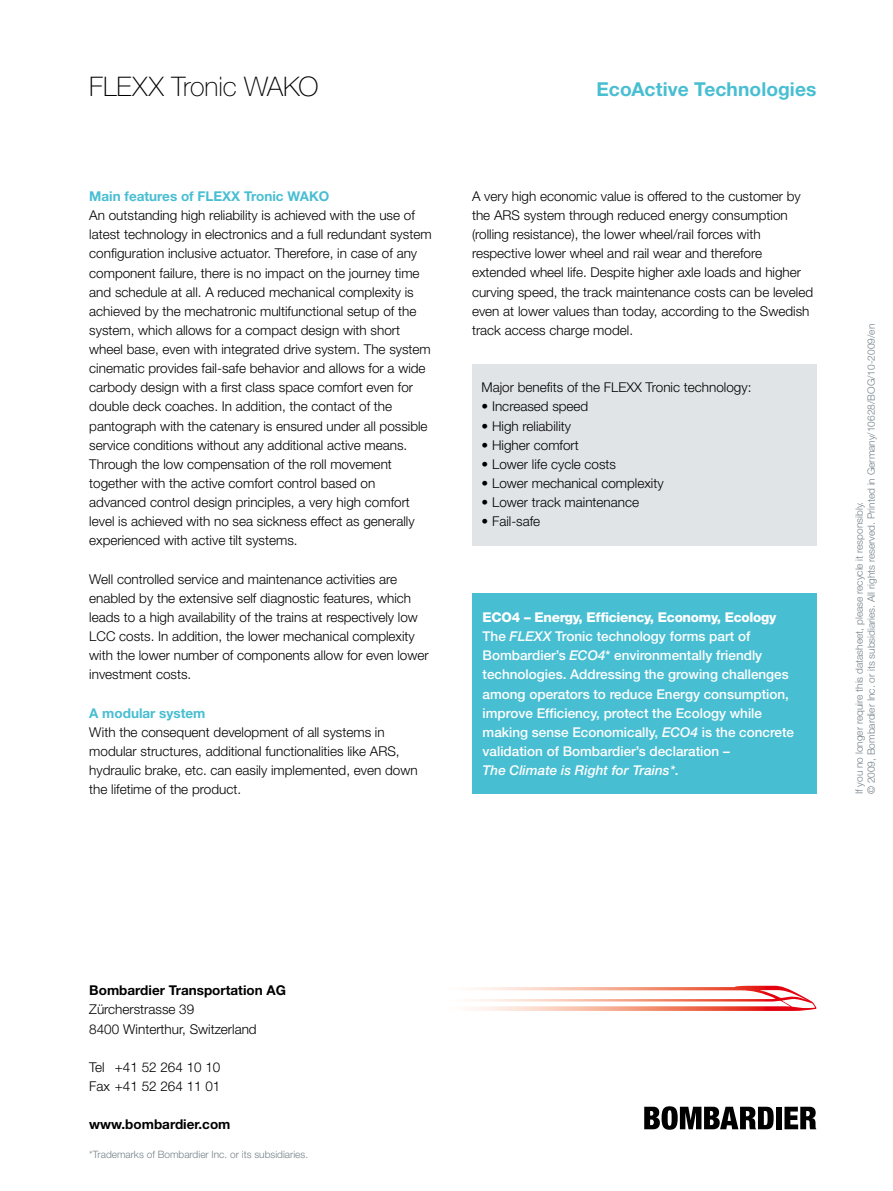
<style>
.page{position:relative;width:893px;height:1191px;background:#fff}
.page>*{position:absolute;margin:0;border:0;box-sizing:border-box;transform-origin:0 0}
.t1{font:100 27px "Helvetica Neue";letter-spacing:-.005em;color:#000}
.t2{font:700 19.2px "Helvetica Neue";letter-spacing:.005em;color:#48bed2}
.t3{font:300 13.5px/19.2px "Helvetica Neue";color:#000}
.t4{font:500 13.5px/19.2px "Helvetica Neue";color:#fff}
.t5{font:700 13.5px "Helvetica Neue";color:#000}
.t6{font:700 13.5px "Helvetica Neue";color:#48bed2}
.t7{font:300 10.2px/12.1px "Helvetica Neue";color:#748188}
.s1{font-weight:800}
.s2{font-style:italic}
</style>
<div class="page">
<svg style="left:644px;top:1106px;width:130px;height:23px"></svg>
<div style="left:776px;top:1106px;width:6px;height:23px;background:#000"></div>
<svg style="left:784px;top:1106px;width:32px;height:23px"></svg>
<svg style="left:473px;top:985px;width:344px;height:26px"></svg>
<div style="left:472px;top:364px;width:344px;height:181px;background:#e0e4e7"></div>
<div style="left:472px;top:593px;width:344px;height:201px;background:#48bed2"></div>
<h1 class="t1" style="left:89px;top:71px;width:231px">FLEXX Tronic WAKO</h1>
<h2 class="t2" style="left:596px;top:77px;width:221px">EcoActive Technologies</h2>
<p class="t6" style="left:89px;top:188px;width:242px">Main features of FLEXX Tronic WAKO</p>
<p class="t3" style="left:89px;top:205px;width:344px">An outstanding high reliability is achieved with the use of latest technology in electronics and a full redundant system configuration inclusive actuator. Therefore, in case of any component failure, there is no impact on the journey time and schedule at all. A reduced mechanical complexity is achieved by the mechatronic multifunctional setup of the system, which allows for a compact design with short wheel base, even with integrated drive system. The system cinematic provides fail-safe behavior and allows for a wide carbody design with a first class space comfort even for double deck coaches. In addition, the contact of the pantograph with the catenary is ensured under all possible service conditions without any additional active means.<br>Through the low compensation of the roll movement together with the active comfort control based on advanced control design principles, a very high comfort level is achieved with no sea sickness effect as generally experienced with active tilt systems.</p>
<p class="t3" style="left:89px;top:569px;width:341px">Well controlled service and maintenance activities are enabled by the extensive self diagnostic features, which leads to a high availability of the trains at respectively low LCC costs. In addition, the lower mechanical complexity with the lower number of components allow for even lower investment costs.</p>
<p class="t6" style="left:89px;top:704px;width:118px">A modular system</p>
<p class="t3" style="left:89px;top:722px;width:330px">With the consequent development of all systems in modular structures, additional functionalities like ARS, hydraulic brake, etc. can easily implemented, even down the lifetime of the product.</p>
<p class="t3" style="left:472px;top:186px;width:343px">A very high economic value is offered to the customer by the ARS system through reduced energy consumption (rolling resistance), the lower wheel/rail forces with respective lower wheel and rail wear and therefore extended wheel life. Despite higher axle loads and higher curving speed, the track maintenance costs can be leveled even at lower values than today, according to the Swedish track access charge model.</p>
<p class="t3" style="left:482px;top:377px;width:271px">Major benefits of the FLEXX Tronic technology:</p>
<p class="t3" style="left:482px;top:397px;width:108px">• Increased speed</p>
<p class="t3" style="left:482px;top:416px;width:91px">• High reliability</p>
<p class="t3" style="left:482px;top:435px;width:99px">• Higher comfort</p>
<p class="t3" style="left:482px;top:454px;width:136px">• Lower life cycle costs</p>
<p class="t3" style="left:482px;top:473px;width:184px">• Lower mechanical complexity</p>
<p class="t3" style="left:482px;top:492px;width:159px">• Lower track maintenance</p>
<p class="t3" style="left:482px;top:511px;width:60px">• Fail-safe</p>
<p class="t4" style="left:483px;top:607px;width:313px"><span class="s1">ECO4 – Energy, Efficiency, Economy, Ecology </span>The <span class="s2">FLEXX</span> Tronic technology forms part of Bombardier’s <span class="s2">ECO4</span>* environmentally friendly technologies. Addressing the growing challenges among operators to reduce Energy consumption, improve Efficiency, protect the Ecology while making sense Economically, <span class="s2">ECO4</span> is the concrete validation of Bombardier’s declaration –<br><span class="s2">The Climate is Right for Trains*</span>.</p>
<p class="t7" style="left:853px;top:794px;width:472px;rotate:-90deg">If you no longer require this datasheet, please recycle it responsibly.<br>© 2009, Bombardier Inc. or its subsidiaries. All rights reserved. Printed in Germany/10628/BOG/10-2009/en</p>
<p class="t5" style="left:89px;top:982px;width:198px">Bombardier Transportation AG</p>
<p class="t3" style="left:89px;top:999px;width:169px">Zürcherstrasse 39<br>8400 Winterthur, Switzerland</p>
<p class="t3" style="left:89px;top:1057px;width:133px">Tel +41 52 264 10 10<br>Fax +41 52 264 11 01</p>
<p class="t5" style="left:89px;top:1116px;width:143px">www.bombardier.com</p>
<p class="t7" style="left:89px;top:1148px;width:220px">*Trademarks of Bombardier Inc. or its subsidiaries.</p>
</div>
